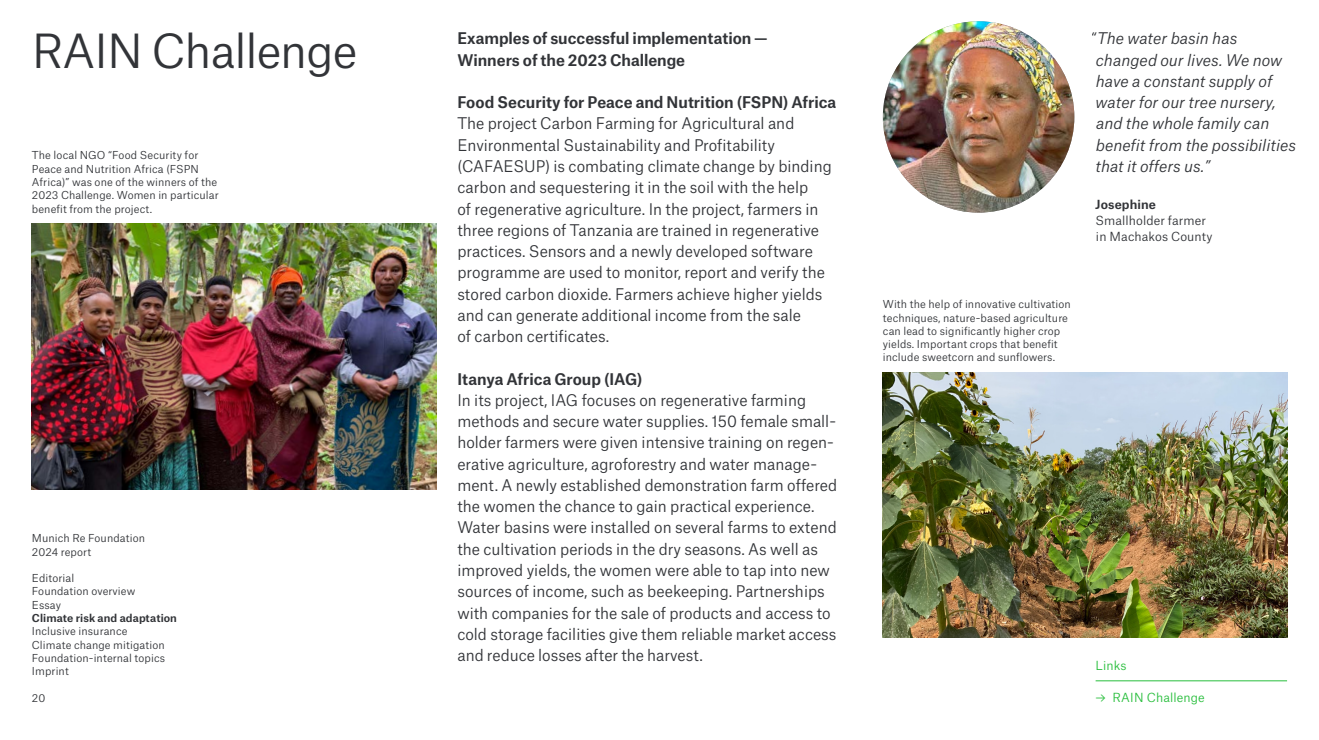
<style>
.page{position:relative;width:1319px;height:740px;background:#fff}
.page>*{position:absolute;margin:0;border:0;box-sizing:border-box;transform-origin:0 0}
.t1{font:45px "Munich Re Neue";letter-spacing:-.02em;color:#323438}
.t2{font:15.3px/21.3px "Munich Re Neue";color:#323438}
.t3{font:italic 15.3px/21.3px "Munich Re Neue";color:#323438}
.t4{font:700 15.3px/21.3px "Munich Re Neue";color:#323438}
.t5{font:12px/15.9px "Munich Re Neue";letter-spacing:.01em;color:#323438}
.t6{font:12px "Munich Re Neue";letter-spacing:.01em;color:#28be3c}
.t7{font:700 12px "Munich Re Neue";letter-spacing:.01em;color:#323438}
.t8{font:10.5px/13.4px "Munich Re Neue";letter-spacing:.01em;color:#323438}
.t9{font:700 10.5px "Munich Re Neue";letter-spacing:.01em;color:#323438}
</style>
<div class="page">
<img style="left:882px;top:372px;width:404px;height:266px">
<img style="left:32px;top:223px;width:404px;height:266px">
<img style="left:882px;top:21px;width:192px;height:192px;border-radius:96px">
<hr style="left:1095px;top:680px;width:191px;height:1px;background:#28be3c">
<h1 class="t1" style="left:32px;top:16px;width:327px">RAIN Challenge</h1>
<p class="t4" style="left:457px;top:26px;width:311px">Examples of successful implementation —<br>Winners of the 2023 Challenge</p>
<p class="t4" style="left:457px;top:90px;width:380px">Food Security for Peace and Nutrition (FSPN) Africa</p>
<p class="t2" style="left:457px;top:111px;width:376px">The project Carbon Farming for Agricultural and Environmental Sustainability and Profitability (CAFAESUP) is combating climate change by binding carbon and sequestering it in the soil with the help<br>of regenerative agriculture. In the project, farmers in three regions of Tanzania are trained in regenerative practices. Sensors and a newly developed software programme are used to monitor, report and verify the stored carbon dioxide. Farmers achieve higher yields and can generate additional income from the sale<br>of carbon certificates.</p>
<p class="t4" style="left:457px;top:366px;width:186px">Itanya Africa Group (IAG)</p>
<p class="t2" style="left:457px;top:388px;width:381px">In its project, IAG focuses on regenerative farming methods and secure water supplies. 150 female small&shy;holder farmers were given intensive training on regen&shy;erative agriculture, agroforestry and water manage&shy;ment. A newly established demonstration farm offered the women the chance to gain practical experience.<br>Water basins were installed on several farms to extend the cultivation periods in the dry seasons. As well as improved yields, the women were able to tap into new sources of income, such as beekeeping. Partnerships with companies for the sale of products and access to cold storage facilities give them reliable market access and reduce losses after the harvest.</p>
<p class="t8" style="left:32px;top:148px;width:188px">The local NGO “Food Security for<br>Peace and Nutrition Africa (FSPN<br>Africa)” was one of the winners of the<br>2023 Challenge. Women in particular benefit from the project.</p>
<p class="t8" style="left:32px;top:530px;width:115px">Munich Re Foundation<br>2024 report</p>
<p class="t8" style="left:32px;top:570px;width:105px">Editorial<br>Foundation overview<br>Essay</p>
<p class="t9" style="left:32px;top:609px;width:147px">Climate risk and adaptation</p>
<p class="t8" style="left:32px;top:623px;width:135px">Inclusive insurance<br>Climate change mitigation<br>Foundation-internal topics<br>Imprint</p>
<p class="t8" style="left:32px;top:690px;width:15px">20</p>
<p class="t3" style="left:1095px;top:26px;width:202px;text-indent:-5px">“The water basin has changed our lives. We now have a constant supply of water for our tree nursery, and the whole family can benefit from the possibilities that it offers us.”</p>
<p class="t7" style="left:1095px;top:195px;width:62px">Josephine</p>
<p class="t5" style="left:1095px;top:211px;width:119px">Smallholder farmer in Machakos County</p>
<p class="t8" style="left:882px;top:297px;width:189px">With the help of innovative cultivation techniques, nature-based agriculture can lead to significantly higher crop yields. Important crops that benefit include sweetcorn and sunflowers.</p>
<p class="t6" style="left:1095px;top:656px;width:32px">Links</p>
<p class="t6" style="left:1095px;top:687px;width:111px">→ RAIN Challenge</p>
</div>
